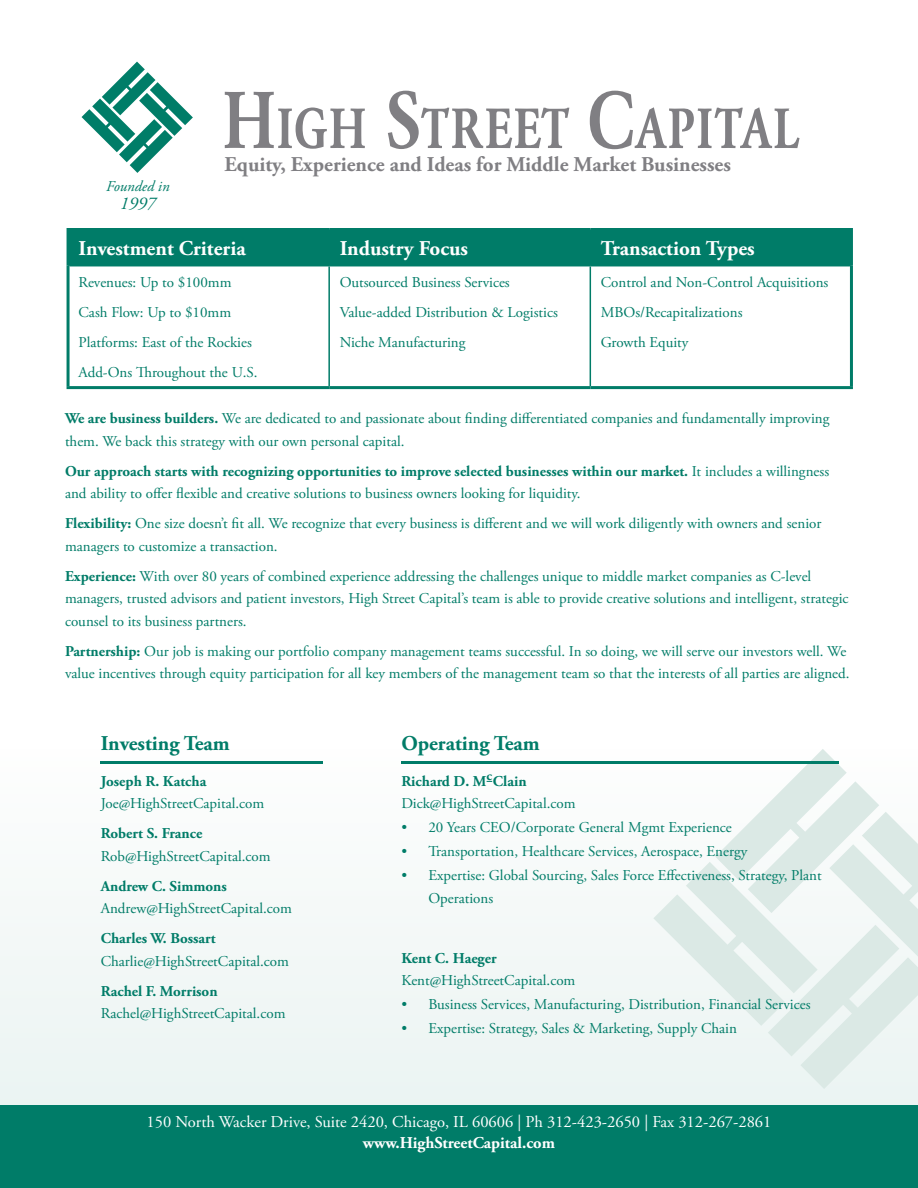
<style>
.page{position:relative;width:918px;height:1188px;background:#fff}
.page>*{position:absolute;margin:0;border:0;box-sizing:border-box;transform-origin:0 0}
.t1{font:700 21px "Adobe Garamond Pro";color:#807f83}
.t2{font:700 21px "Adobe Garamond Pro";color:#fff}
.t3{font:700 21px "Adobe Garamond Pro";color:#007c68}
.t4{font:italic 18px "Adobe Garamond Pro";color:#007c68}
.t5{font:16.5px "Adobe Garamond Pro";color:#fff}
.t6{font:700 16.5px "Adobe Garamond Pro";color:#fff}
.t7{font:15px/30px "Adobe Garamond Pro";color:#007c68}
.t8{font:700 15px "Adobe Garamond Pro";color:#007c68}
.t9{font:italic 15px "Adobe Garamond Pro";color:#007c68}
.t10{font:700 13.5px "Adobe Garamond Pro";color:#007c68}
.s1{font-weight:700}
</style>
<div class="page">
<div style="left:0;top:750px;width:918px;height:438px;background:#f4f8f7"></div>
<svg style="left:654px;top:749px;width:264px;height:340px"></svg>
<div style="left:0;top:1105px;width:918px;height:83px;background:#007c68"></div>
<div style="left:70px;top:231px;width:780px;height:34px;background:#007c68"></div>
<hr style="left:67px;top:228px;width:262px;height:3px;background:#007c68">
<hr style="left:67px;top:231px;width:3px;height:35px;background:#007c68">
<hr style="left:329px;top:228px;width:261px;height:3px;background:#007c68">
<hr style="left:590px;top:228px;width:263px;height:3px;background:#007c68">
<hr style="left:850px;top:231px;width:3px;height:35px;background:#007c68">
<hr style="left:67px;top:266px;width:3px;height:120px;background:#007c68">
<hr style="left:850px;top:266px;width:3px;height:120px;background:#007c68">
<hr style="left:67px;top:386px;width:262px;height:3px;background:#007c68">
<hr style="left:329px;top:386px;width:261px;height:3px;background:#007c68">
<hr style="left:590px;top:386px;width:263px;height:3px;background:#007c68">
<hr style="left:328px;top:231px;width:2px;height:34px;background:#007c68">
<hr style="left:590px;top:231px;width:1px;height:34px;background:#007c68">
<hr style="left:70px;top:265px;width:259px;height:1px;background:#007c68">
<hr style="left:329px;top:265px;width:261px;height:1px;background:#007c68">
<hr style="left:328px;top:266px;width:2px;height:120px;background:#007c68">
<hr style="left:590px;top:265px;width:260px;height:1px;background:#007c68">
<hr style="left:590px;top:266px;width:1px;height:120px;background:#007c68">
<svg style="left:225px;top:92px;width:140px;height:57px"></svg>
<svg style="left:388px;top:91px;width:181px;height:58px"></svg>
<svg style="left:590px;top:91px;width:210px;height:58px"></svg>
<svg style="left:82px;top:62px;width:111px;height:111px"></svg>
<hr style="left:101px;top:761px;width:222px;height:3px;background:#007c68">
<hr style="left:401px;top:761px;width:438px;height:3px;background:#007c68">
<p class="t9" style="left:106px;top:178px;width:65px">Founded in</p>
<p class="t4" style="left:120px;top:192px;width:37px">1997</p>
<h1 class="t1" style="left:225px;top:152px;width:508px">Equity, Experience and Ideas for Middle Market Businesses</h1>
<h1 class="t2" style="left:79px;top:236px;width:169px">Investment Criteria</h1>
<h1 class="t2" style="left:340px;top:236px;width:130px">Industry Focus</h1>
<h1 class="t2" style="left:601px;top:236px;width:155px">Transaction Types</h1>
<p class="t7" style="left:79px;top:268px;width:181px">Revenues: Up to $100mm<br>Cash Flow: Up to $10mm<br>Platforms: East of the Rockies<br>Add-Ons Throughout the U.S.</p>
<p class="t7" style="left:340px;top:268px;width:220px">Outsourced Business Services<br>Value-added Distribution &amp; Logistics<br>Niche Manufacturing</p>
<p class="t7" style="left:601px;top:268px;width:229px">Control and Non-Control Acquisitions<br>MBOs/Recapitalizations<br>Growth Equity</p>
<p class="t7" style="left:65px;top:408px;width:766px;line-height:22.5px"><span class="s1">We are business builders.</span> We are dedicated to and passionate about finding differentiated companies and fundamentally improving them. We back this strategy with our own personal capital.</p>
<p class="t7" style="left:65px;top:460px;width:766px;line-height:22.5px"><span class="s1">Our approach starts with recognizing opportunities to improve selected businesses within our market.</span> It includes a willingness and ability to offer flexible and creative solutions to business owners looking for liquidity.</p>
<p class="t7" style="left:65px;top:513px;width:758px;line-height:22.5px"><span class="s1">Flexibility:</span> One size doesn’t fit all. We recognize that every business is different and we will work diligently with owners and senior managers to customize a transaction.</p>
<p class="t7" style="left:65px;top:565px;width:785px;line-height:22.5px"><span class="s1">Experience:</span> With over 80 years of combined experience addressing the challenges unique to middle market companies as C-level managers, trusted advisors and patient investors, High Street Capital’s team is able to provide creative solutions and intelligent, strategic counsel to its business partners.</p>
<p class="t7" style="left:65px;top:640px;width:786px;line-height:22.5px"><span class="s1">Partnership:</span> Our job is making our portfolio company management teams successful. In so doing, we will serve our investors well. We value incentives through equity participation for all key members of the management team so that the interests of all parties are aligned.</p>
<h1 class="t3" style="left:101px;top:731px;width:131px">Investing Team</h1>
<p class="t8" style="left:101px;top:772px;width:107px">Joseph R. Katcha</p>
<p class="t7" style="left:101px;top:789px;width:165px">Joe@HighStreetCapital.com</p>
<p class="t8" style="left:101px;top:825px;width:103px">Robert S. France</p>
<p class="t7" style="left:101px;top:841px;width:171px">Rob@HighStreetCapital.com</p>
<p class="t8" style="left:101px;top:877px;width:128px">Andrew C. Simmons</p>
<p class="t7" style="left:101px;top:894px;width:193px">Andrew@HighStreetCapital.com</p>
<p class="t8" style="left:101px;top:930px;width:117px">Charles W. Bossart</p>
<p class="t7" style="left:101px;top:946px;width:190px">Charlie@HighStreetCapital.com</p>
<p class="t8" style="left:101px;top:982px;width:118px">Rachel F. Morrison</p>
<p class="t7" style="left:101px;top:999px;width:186px">Rachel@HighStreetCapital.com</p>
<h1 class="t3" style="left:401px;top:731px;width:140px">Operating Team</h1>
<p class="t8" style="left:401px;top:772px;width:127px">Richard D. M Clain</p>
<p class="t7" style="left:401px;top:789px;width:176px">Dick@HighStreetCapital.com</p>
<p class="t7" style="left:401px;top:813px;width:332px">• 20 Years CEO/Corporate General Mgmt Experience</p>
<p class="t7" style="left:401px;top:837px;width:347px">• Transportation, Healthcare Services, Aerospace, Energy</p>
<p class="t7" style="left:428px;top:865px;width:395px;line-height:22.5px;text-indent:-27px">• Expertise: Global Sourcing, Sales Force Effectiveness, Strategy, Plant<br>Operations</p>
<p class="t10" style="left:487px;top:768px;width:7px">c</p>
<p class="t8" style="left:401px;top:949px;width:97px">Kent C. Haeger</p>
<p class="t7" style="left:401px;top:966px;width:176px">Kent@HighStreetCapital.com</p>
<p class="t7" style="left:401px;top:990px;width:411px">• Business Services, Manufacturing, Distribution, Financial Services</p>
<p class="t7" style="left:401px;top:1014px;width:337px">• Expertise: Strategy, Sales &amp; Marketing, Supply Chain</p>
<p class="t5" style="left:147px;top:1112px;width:626px">150 North Wacker Drive, Suite 2420, Chicago, IL 60606 | Ph 312-423-2650 | Fax 312-267-2861</p>
<p class="t6" style="left:363px;top:1133px;width:194px">www.HighStreetCapital.com</p>
</div>
